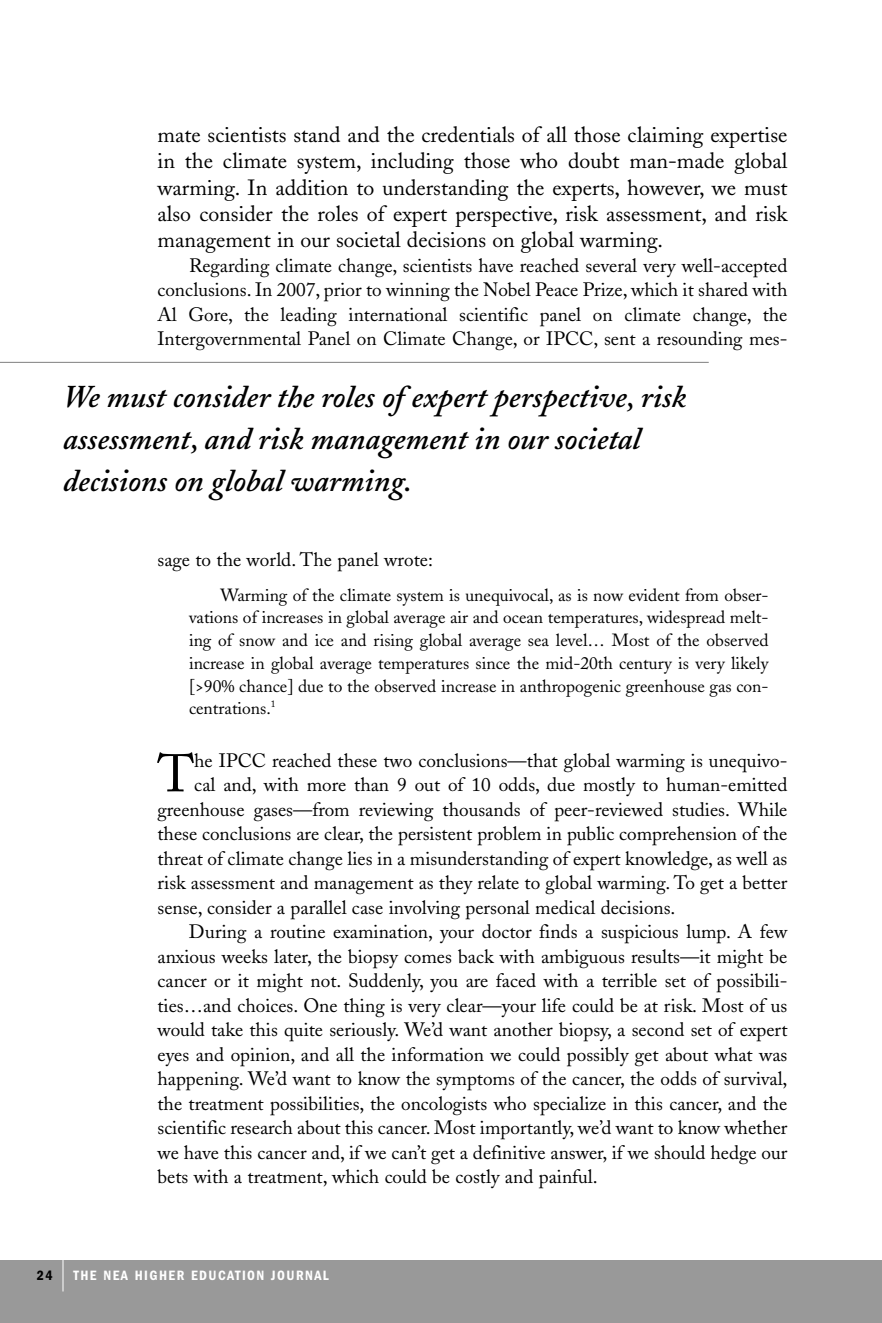
<style>
.page{position:relative;width:882px;height:1323px;background:#fff}
.page>*{position:absolute;margin:0;border:0;box-sizing:border-box;transform-origin:0 0}
.t1{font:52.5px "Adobe Caslon";color:#000}
.t2{font:italic 600 31.5px/42px "Adobe Caslon";color:#000}
.t3{font:21.88px/26.2px "Adobe Caslon";color:#000;text-align:justify}
.t4{font:19.25px/24.5px "Adobe Caslon";color:#000;text-align:justify}
.t5{font:17.5px/22.8px "Adobe Caslon";color:#000;text-align:justify}
.t6{font:600 condensed 14px "Franklin Gothic";letter-spacing:.1em;color:#fff}
.t7{font:600 condensed 14px "Franklin Gothic";color:#000}
</style>
<div class="page">
<div style="left:0;top:1260px;width:882px;height:63px;background:#999"></div>
<hr style="left:0;top:362px;width:709px;height:1px;background:#808080">
<hr style="left:63px;top:1256px;width:1px;height:36px;background:#fff">
<p class="t3" style="left:158px;top:124px;width:632px">mate scientists stand and the credentials of all those claiming expertise in the climate system, including those who doubt man-made global warming. In addition to understanding the experts, however, we must also consider the roles of expert perspective, risk assessment, and risk management in our societal decisions on global warming.</p>
<p class="t4" style="left:157px;top:255px;width:632px;text-indent:32px">Regarding climate change, scientists have reached several very well-accepted conclusions. In 2007, prior to winning the Nobel Peace Prize, which it shared with Al Gore, the leading international scientific panel on climate change, the Intergovernmental Panel on Climate Change, or IPCC, sent a resounding mes-</p>
<h2 class="t2" style="left:63px;top:380px;width:625px">We must consider the roles of expert perspective, risk assessment, and risk management in our societal decisions on global warming.</h2>
<p class="t4" style="left:158px;top:549px;width:277px">sage to the world. The panel wrote:</p>
<p class="t5" style="left:189px;top:585px;width:581px;text-indent:31px">Warming of the climate system is unequivocal, as is now evident from obser&shy;vations of increases in global average air and ocean temperatures, widespread melt&shy;ing of snow and ice and rising global average sea level… Most of the observed increase in global average temperatures since the mid-20th century is very likely [&gt;90% chance] due to the observed increase in anthropogenic greenhouse gas con&shy;centrations.<sup>1</sup></p>
<h1 class="t1" style="left:158px;top:754px;width:38px">T</h1>
<p class="t4" style="left:194px;top:750px;width:595px">he IPCC reached these two conclusions—that global warming is unequivo-</p>
<p class="t4" style="left:194px;top:775px;width:595px">cal and, with more than 9 out of 10 odds, due mostly to human-emitted</p>
<p class="t4" style="left:158px;top:799px;width:632px">greenhouse gases—from reviewing thousands of peer-reviewed studies. While</p>
<p class="t4" style="left:158px;top:824px;width:632px">these conclusions are clear, the persistent problem in public comprehension of the</p>
<p class="t4" style="left:158px;top:848px;width:632px">threat of climate change lies in a misunderstanding of expert knowledge, as well as</p>
<p class="t4" style="left:158px;top:873px;width:632px">risk assessment and management as they relate to global warming. To get a better</p>
<p class="t4" style="left:158px;top:897px;width:519px">sense, consider a parallel case involving personal medical decisions.</p>
<p class="t4" style="left:189px;top:922px;width:600px">During a routine examination, your doctor finds a suspicious lump. A few</p>
<p class="t4" style="left:157px;top:946px;width:632px">anxious weeks later, the biopsy comes back with ambiguous results—it might be</p>
<p class="t4" style="left:157px;top:971px;width:632px">cancer or it might not. Suddenly, you are faced with a terrible set of possibili-</p>
<p class="t4" style="left:157px;top:995px;width:632px">ties…and choices. One thing is very clear—your life could be at risk. Most of us</p>
<p class="t4" style="left:157px;top:1020px;width:632px">would take this quite seriously. We’d want another biopsy, a second set of expert</p>
<p class="t4" style="left:157px;top:1044px;width:632px">eyes and opinion, and all the information we could possibly get about what was</p>
<p class="t4" style="left:157px;top:1069px;width:632px">happening. We’d want to know the symptoms of the cancer, the odds of survival,</p>
<p class="t4" style="left:157px;top:1093px;width:632px">the treatment possibilities, the oncologists who specialize in this cancer, and the</p>
<p class="t4" style="left:157px;top:1118px;width:632px">scientific research about this cancer. Most importantly, we’d want to know whether</p>
<p class="t4" style="left:157px;top:1142px;width:632px">we have this cancer and, if we can’t get a definitive answer, if we should hedge our</p>
<p class="t4" style="left:157px;top:1167px;width:442px">bets with a treatment, which could be costly and painful.</p>
<p class="t7" style="left:37px;top:1270px;width:17px">24</p>
<p class="t6" style="left:74px;top:1270px;width:257px">THE NEA HIGHER EDUCATION JOURNAL</p>
</div>
